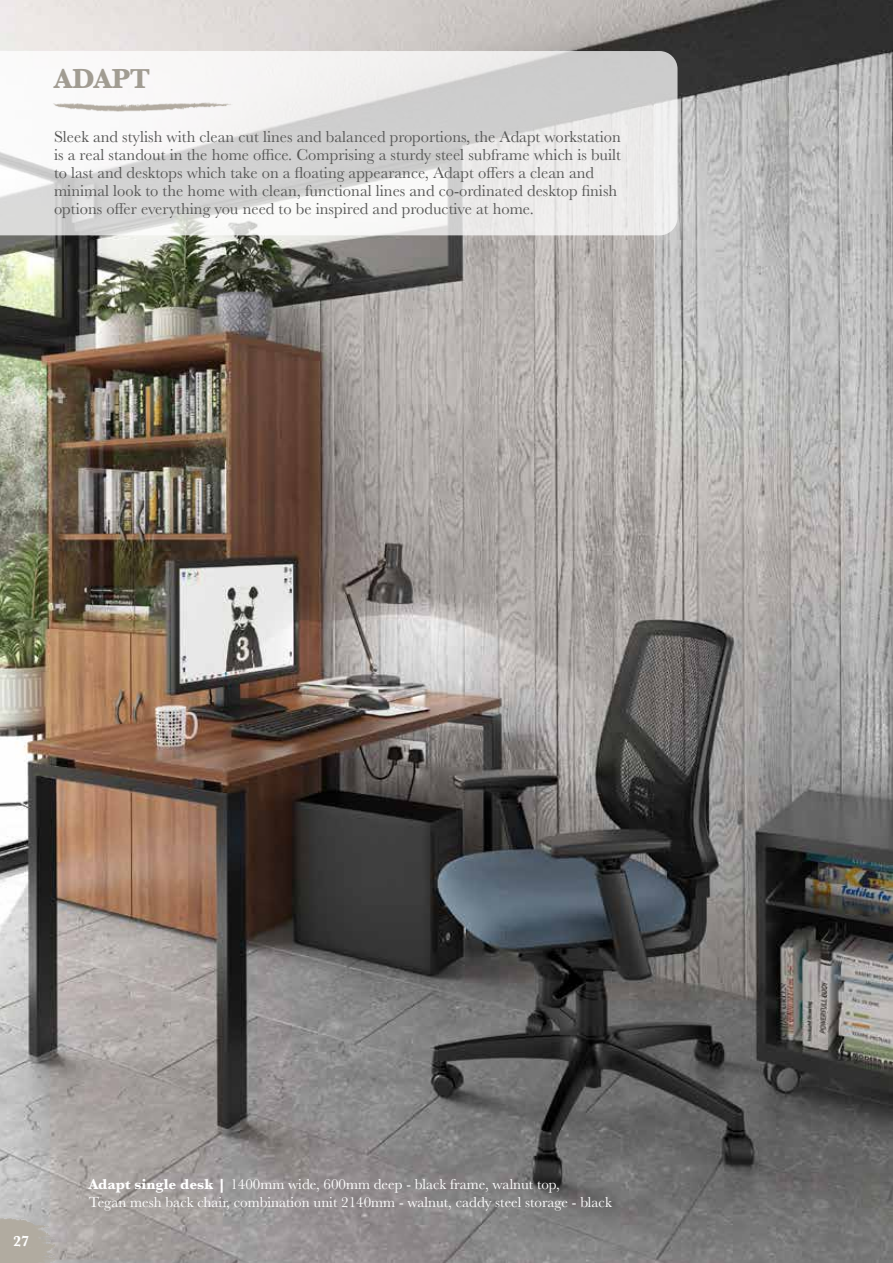
<style>
.page{position:relative;width:893px;height:1263px;background:#fff}
.page>*{position:absolute;margin:0;border:0;box-sizing:border-box;transform-origin:0 0}
.t1{font:700 28.5px "Baskerville";color:#a19c92}
.t2{font:16.5px/18px "Baskerville";color:#575756}
.t3{font:15px/18px "Baskerville";color:#fff}
.t4{font:700 15px "Baskerville";color:#fff}
.s1{font-weight:700}
</style>
<div class="page">
<img style="left:0;top:0;width:893px;height:1263px">
<svg style="left:0;top:51px;width:677px;height:184px"></svg>
<img style="left:20px;top:99px;width:223px;height:19px">
<img style="left:0;top:1216px;width:54px;height:47px">
<h1 class="t1" style="left:54px;top:59px;width:98px">ADAPT</h1>
<p class="t2" style="left:54px;top:128px;width:569px">Sleek and stylish with clean cut lines and balanced proportions, the Adapt workstation is a real standout in the home office. Comprising a sturdy steel subframe which is built to last and desktops which take on a floating appearance, Adapt offers a clean and minimal look to the home with clean, functional lines and co-ordinated desktop finish options offer everything you need to be inspired and productive at home.</p>
<p class="t4" style="left:13px;top:1231px;width:18px">27</p>
<p class="t3" style="left:89px;top:1176px;width:525px"><span class="s1">Adapt single desk |</span> 1400mm wide, 600mm deep - black frame, walnut top,<br>Tegan mesh back chair, combination unit 2140mm - walnut, caddy steel storage - black</p>
</div>
